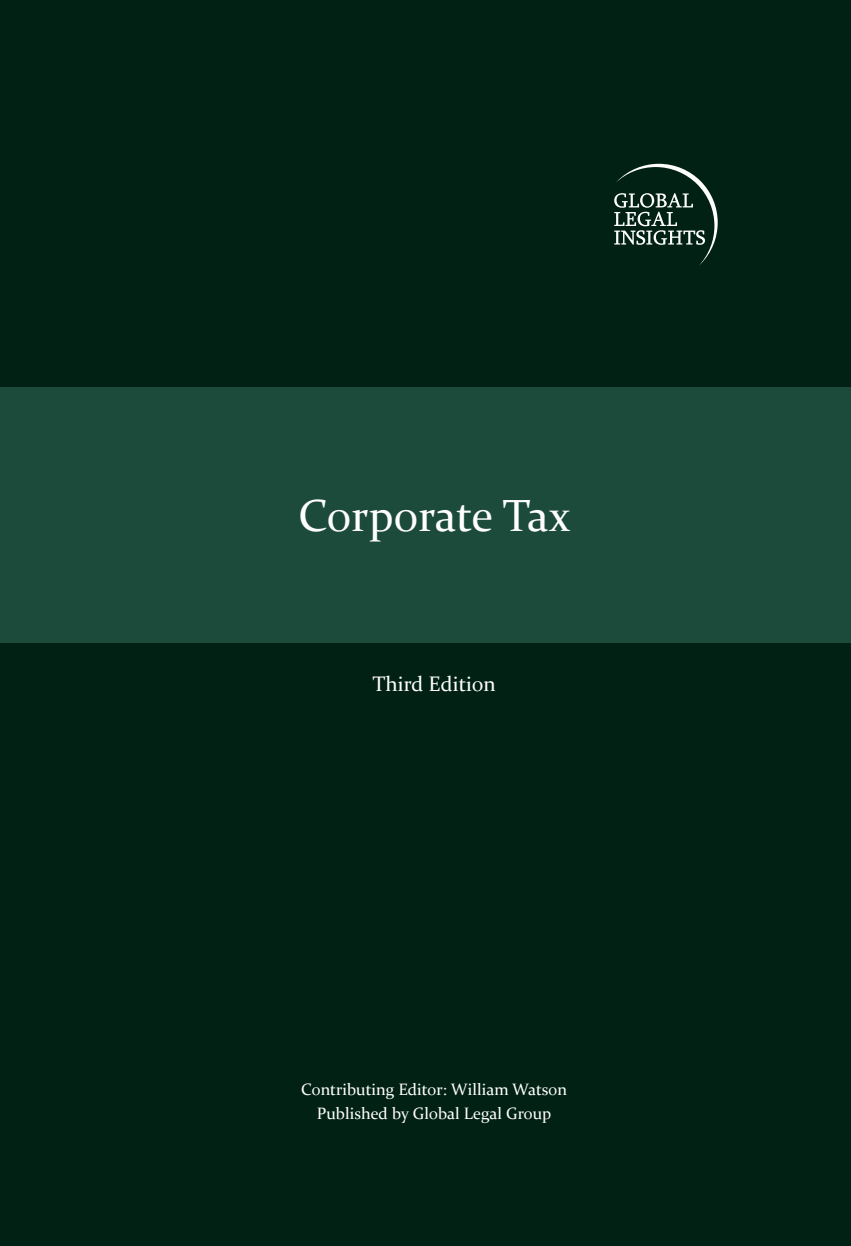
<style>
.page{position:relative;width:851px;height:1246px;background:#fff}
.page>*{position:absolute;margin:0;border:0;box-sizing:border-box;transform-origin:0 0}
.t1{font:45px "Constantia";color:#fff}
.t2{font:21px "Constantia";color:#fff}
.t3{font:16.5px "Constantia";color:#fff}
</style>
<div class="page">
<div style="left:0;top:0;width:850px;height:1246px;background:#002113"></div>
<div style="left:0;top:387px;width:850px;height:255px;background:#1c4a3b"></div>
<svg style="left:614px;top:164px;width:103px;height:101px"></svg>
<p class="t1" style="left:298px;top:485px;width:273px">Corporate Tax</p>
<p class="t2" style="left:372px;top:669px;width:124px">Third Edition</p>
<p class="t3" style="left:301px;top:1078px;width:267px">Contributing Editor: William Watson</p>
<p class="t3" style="left:317px;top:1102px;width:236px">Published by Global Legal Group</p>
</div>
